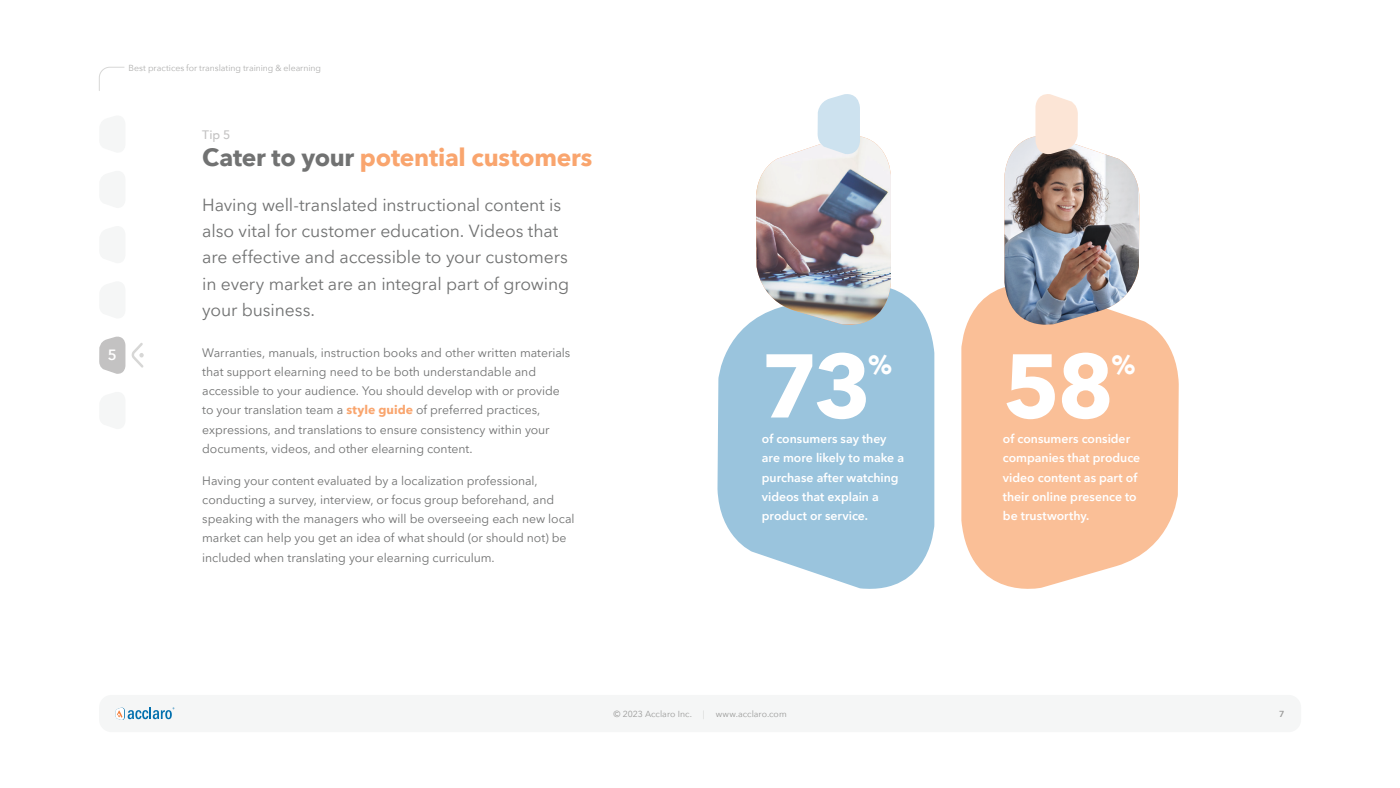
<style>
.page{position:relative;width:1400px;height:788px;background:#fff}
.page>*{position:absolute;margin:0;border:0;box-sizing:border-box;transform-origin:0 0}
.New_Main_Heading{font:700 89.25px "Avenir Next";color:#fff}
.New_Main_Heading-2{font:700 26.25px "Avenir Next";color:#fff}
.New_Main_Heading-3{font:700 24.5px "Avenir Next";letter-spacing:-.01em;color:#f9a56e}
.New_Large_Text{font:17.5px/26.2px "Avenir Next LT Pro";letter-spacing:-.005em;color:#717272}
.Tip_Numbers{font:600 14.88px "Avenir Next";color:#fff}
.New_Body{font:12.25px/19.2px "Avenir Next LT Pro";letter-spacing:-.005em;color:#717272}
.New_Body-2{font:600 12.25px/19.2px "Avenir Next LT Pro";color:#fff}
.Tip_Heading{font:500 12.25px "Avenir Next";color:#c3c2c2}
.t1{font:8.75px "Avenir Next";letter-spacing:-.005em;color:#afafae}
.t2{font:8.75px "Avenir Next";letter-spacing:.005em;color:#9a9a99}
.t3{font:600 8.75px "Avenir Next";color:#9a9a99}
.s1{color:#717272}
.s2{font-weight:700;color:#f9a56e}
.s3{font-weight:200}
</style>
<div class="page">
<svg style="left:99px;top:67px;width:26px;height:24px"></svg>
<div style="left:99px;top:694px;width:1202px;height:38px;background:#f5f6f6;border-radius:12px"></div>
<svg style="left:116px;top:707px;width:58px;height:13px"></svg>
<svg style="left:961px;top:287px;width:218px;height:302px;background:#fac7a4"></svg>
<svg style="left:718px;top:288px;width:216px;height:301px;background:#a6cbe1"></svg>
<svg style="left:99px;top:336px;width:26px;height:38px"></svg>
<svg style="left:131px;top:343px;width:13px;height:25px"></svg>
<img style="left:756px;top:94px;width:135px;height:239px">
<img style="left:1004px;top:94px;width:135px;height:239px">
<p class="t1" style="left:129px;top:60px;width:194px">Best practices for translating training &amp; elearning</p>
<p class="Tip_Numbers" style="left:108px;top:342px;width:11px">5</p>
<p class="Tip_Heading" style="left:202px;top:124px;width:30px">Tip 5</p>
<p class="New_Main_Heading-3" style="left:202px;top:136px;width:392px"><span class="s1">Cater to your</span> potential customers</p>
<p class="New_Large_Text" style="left:202px;top:191px;width:368px">Having well-translated instructional content is also vital for customer education. Videos that are effective and accessible to your customers in every market are an integral part of growing your business.</p>
<p class="New_Body" style="left:202px;top:342px;width:370px">Warranties, manuals, instruction books and other written materials that support elearning need to be both understandable and accessible to your audience. You should develop with or provide to your translation team a <span class="s2">style guide</span> of preferred practices, expressions, and translations to ensure consistency within your documents, videos, and other elearning content.</p>
<p class="New_Body" style="left:202px;top:470px;width:374px">Having your content evaluated by a localization professional, conducting a survey, interview, or focus group beforehand, and speaking with the managers who will be overseeing each new local market can help you get an idea of what should (or should not) be included when translating your elearning curriculum.</p>
<p class="New_Main_Heading" style="left:761px;top:309px;width:112px">73</p>
<p class="New_Main_Heading-2" style="left:868px;top:342px;width:25px">%</p>
<p class="New_Body-2" style="left:762px;top:429px;width:144px">of consumers say they are more likely to make a purchase after watching videos that explain a product or service.</p>
<p class="New_Main_Heading" style="left:1003px;top:309px;width:113px">58</p>
<p class="New_Main_Heading-2" style="left:1111px;top:342px;width:25px">%</p>
<p class="New_Body-2" style="left:1003px;top:429px;width:139px">of consumers consider companies that produce video content as part of their online presence to be trustworthy.</p>
<p class="t2" style="left:614px;top:706px;width:80px">© 2023 Acclaro Inc.</p>
<p class="t2" style="left:703px;top:706px;width:85px"><span class="s3">|</span> www.acclaro.com</p>
<p class="t3" style="left:1279px;top:706px;width:7px">7</p>
</div>
